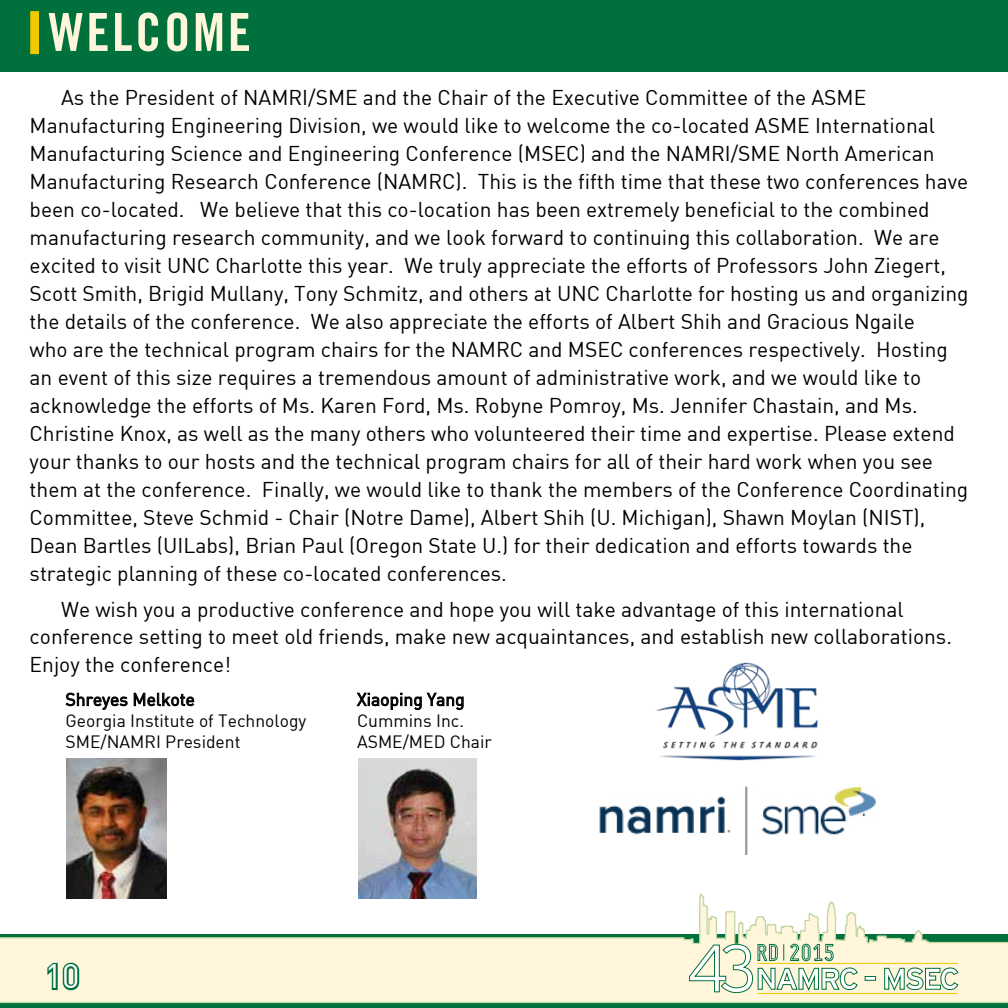
<style>
.page{position:relative;width:1008px;height:1008px;background:#fff}
.page>*{position:absolute;margin:0;border:0;box-sizing:border-box;transform-origin:0 0}
.t1{font:52.5px "Trade Gothic LT Std Bd Cn 20";letter-spacing:.05em;color:#fff6dc}
.t2{font:33.25px "DIN";color:#fff}
.t3{font:21px/28px "DIN";color:#000}
.t4{font:17.5px/21px "DIN";color:#000}
</style>
<div class="page">
<div style="left:0;top:0;width:1008px;height:72px;background:#00713d"></div>
<svg style="left:65px;top:692px;width:130px;height:18px"></svg>
<svg style="left:356px;top:692px;width:108px;height:19px"></svg>
<img style="left:67px;top:758px;width:99px;height:136px">
<img style="left:358px;top:758px;width:118px;height:136px">
<img style="left:599px;top:787px;width:276px;height:68px">
<img style="left:656px;top:663px;width:162px;height:97px">
<div style="left:0;top:935px;width:1008px;height:73px;background:#00713d"></div>
<svg style="left:0;top:894px;width:1008px;height:110px"></svg>
<hr style="left:757px;top:993px;width:201px;height:1px;background:#f0cb00">
<svg style="left:689px;top:944px;width:269px;height:49px;background:#dae3c8"></svg>
<svg style="left:46px;top:960px;width:36px;height:33px"></svg>
<div style="left:30px;top:11px;width:9px;height:43px;background:#f0cb00"></div>
<h1 class="t1" style="left:49px;top:0;width:204px">WELCOME</h1>
<p class="t3" style="left:30px;top:83px;width:941px;text-indent:32px">As the President of NAMRI/SME and the Chair of the Executive Committee of the ASME Manufacturing Engineering Division, we would like to welcome the co-located ASME International Manufacturing Science and Engineering Conference (MSEC) and the NAMRI/SME North American Manufacturing Research Conference (NAMRC). This is the fifth time that these two conferences have been co-located. We believe that this co-location has been extremely beneficial to the combined manufacturing research community, and we look forward to continuing this collaboration. We are excited to visit UNC Charlotte this year. We truly appreciate the efforts of Professors John Ziegert, Scott Smith, Brigid Mullany, Tony Schmitz, and others at UNC Charlotte for hosting us and organizing the details of the conference. We also appreciate the efforts of Albert Shih and Gracious Ngaile<br>who are the technical program chairs for the NAMRC and MSEC conferences respectively. Hosting an event of this size requires a tremendous amount of administrative work, and we would like to acknowledge the efforts of Ms. Karen Ford, Ms. Robyne Pomroy, Ms. Jennifer Chastain, and Ms.<br>Christine Knox, as well as the many others who volunteered their time and expertise. Please extend your thanks to our hosts and the technical program chairs for all of their hard work when you see them at the conference. Finally, we would like to thank the members of the Conference Coordinating Committee, Steve Schmid - Chair (Notre Dame), Albert Shih (U. Michigan), Shawn Moylan (NIST), Dean Bartles (UILabs), Brian Paul (Oregon State U.) for their dedication and efforts towards the strategic planning of these co-located conferences.</p>
<p class="t3" style="left:30px;top:595px;width:924px;text-indent:32px">We wish you a productive conference and hope you will take advantage of this international conference setting to meet old friends, make new acquaintances, and establish new collaborations.<br>Enjoy the conference!</p>
<p class="t4" style="left:65px;top:689px;width:242px">Shreyes Melkote<br>Georgia Institute of Technology<br>SME/NAMRI President</p>
<p class="t4" style="left:357px;top:689px;width:136px">Xiaoping Yang<br>Cummins Inc.<br>ASME/MED Chair</p>
<h2 class="t2" style="left:45px;top:956px;width:36px">10</h2>
</div>
